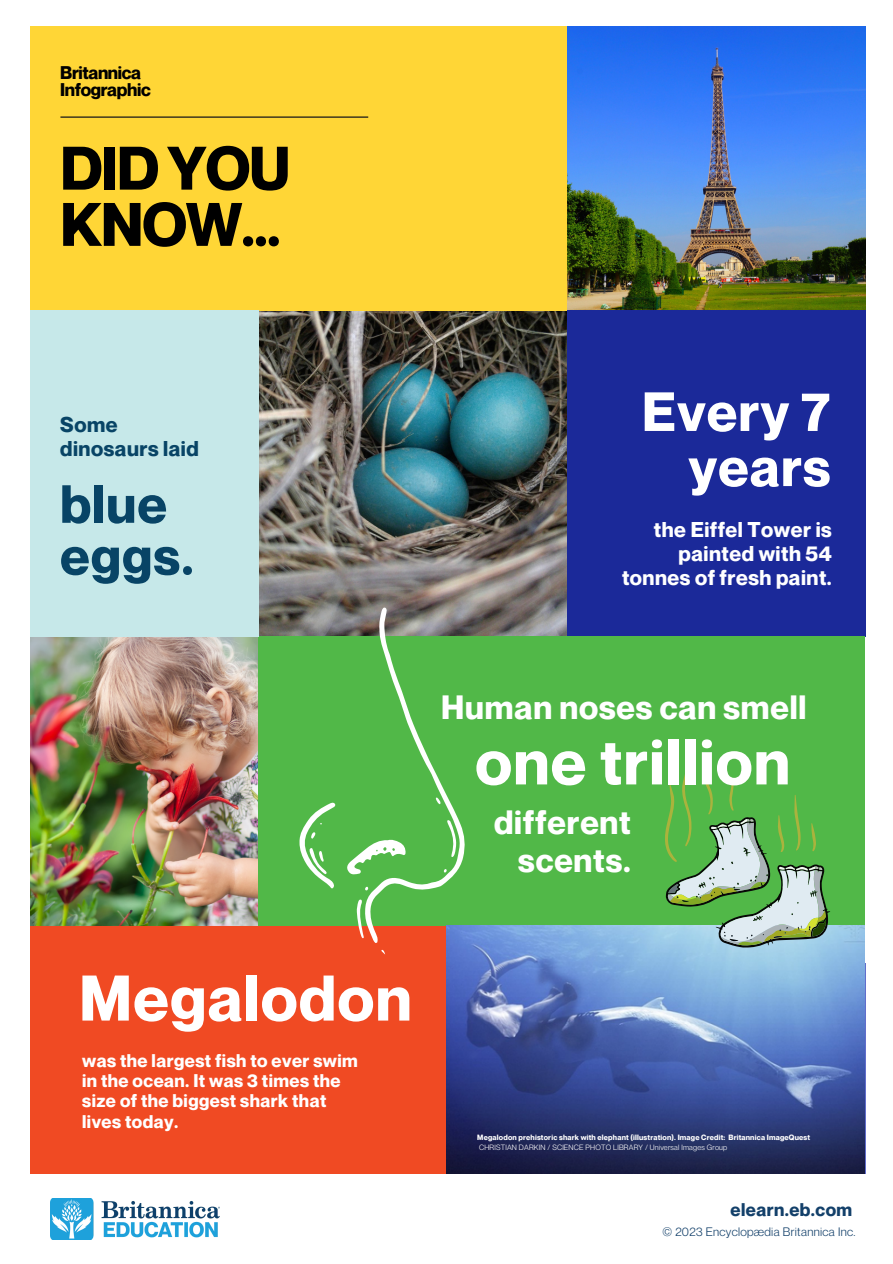
<style>
.page{position:relative;width:893px;height:1264px;background:#fff}
.page>*{position:absolute;margin:0;border:0;box-sizing:border-box;transform-origin:0 0}
.t1{font:700 63px "Neue Montreal";letter-spacing:.025em;color:#fff}
.t2{font:700 60px/56.2px "Neue Montreal";letter-spacing:-.02em;color:#000}
.t3{font:700 54px/55.1px "Neue Montreal";letter-spacing:.025em;color:#fff;text-align:right}
.t4{font:700 52.5px/51.8px "Neue Montreal";letter-spacing:.025em;color:#084466}
.t5{font:700 33px/37px "Neue Montreal";letter-spacing:.025em;color:#fff;text-align:right}
.t6{font:700 21px/23.5px "Neue Montreal";letter-spacing:.025em;color:#fff;text-align:right}
.t7{font:700 21px/23.5px "Neue Montreal";letter-spacing:.025em;color:#084466}
.t8{font:700 18px/20.2px "Neue Montreal";letter-spacing:.025em;color:#fff}
.t9{font:700 18px/16.8px "Neue Montreal";letter-spacing:-.02em;color:#000}
.t10{font:700 18px "Neue Montreal";letter-spacing:.025em;color:#13406a}
.t11{font:12px "Neue Montreal";letter-spacing:.025em;color:#13406a}
.t12{font:700 7.5px "Neue Montreal";letter-spacing:.025em;color:#fff}
.t13{font:7.5px "Neue Montreal";letter-spacing:.025em;color:#fff}
</style>
<div class="page">
<img style="left:259px;top:311px;width:308px;height:326px">
<img style="left:567px;top:26px;width:298px;height:285px">
<img style="left:30px;top:637px;width:229px;height:288px">
<div style="left:567px;top:311px;width:298px;height:326px;background:#1b2999"></div>
<div style="left:259px;top:637px;width:605px;height:288px;background:#51b848"></div>
<div style="left:30px;top:26px;width:537px;height:285px;background:#ffd636"></div>
<div style="left:30px;top:311px;width:229px;height:326px;background:#c6e8e9"></div>
<div style="left:30px;top:925px;width:539px;height:248px;background:#f04a23"></div>
<svg style="left:60px;top:116px;width:308px;height:2px"></svg>
<img style="left:50px;top:1198px;width:169px;height:41px">
<img style="left:446px;top:925px;width:418px;height:248px">
<svg style="left:381px;top:949px;width:4px;height:6px"></svg>
<svg style="left:346px;top:607px;width:119px;height:336px"></svg>
<svg style="left:299px;top:802px;width:36px;height:86px"></svg>
<svg style="left:665px;top:771px;width:165px;height:176px"></svg>
<p class="t9" style="left:60px;top:64px;width:92px">Britannica<br>Infographic</p>
<h2 class="t2" style="left:60px;top:139px;width:231px">DIDYOU<br>KNOW...</h2>
<p class="t7" style="left:60px;top:412px;width:140px">Some dinosaurs laid</p>
<h3 class="t4" style="left:60px;top:477px;width:135px">blue eggs.</h3>
<h3 class="t3" style="left:642px;top:383px;width:190px">Every 7 years</h3>
<p class="t6" style="left:622px;top:518px;width:211px">the Eiffel Tower is painted with 54 tonnes of fresh paint.</p>
<h3 class="t5" style="left:441px;top:688px;width:366px">Human noses can smell</h3>
<h1 class="t1" style="left:475px;top:723px;width:316px">one trillion</h1>
<h3 class="t5" style="left:494px;top:803px;width:138px">different scents.</h3>
<h1 class="t1" style="left:79px;top:959px;width:334px">Megalodon</h1>
<p class="t8" style="left:82px;top:1050px;width:277px">was the largest fish to ever swim in the ocean. It was 3 times the size of the biggest shark that lives today.</p>
<p class="t12" style="left:477px;top:1132px;width:334px">Megalodon prehistoric shark with elephant (illustration). Image Credit: Britannica ImageQuest</p>
<p class="t13" style="left:479px;top:1142px;width:250px">CHRISTIAN DARKIN / SCIENCE PHOTO LIBRARY / Universal Images Group</p>
<p class="t10" style="left:730px;top:1198px;width:123px">elearn.eb.com</p>
<p class="t11" style="left:662px;top:1224px;width:194px">© 2023 Encyclopædia Britannica Inc.</p>
</div>
